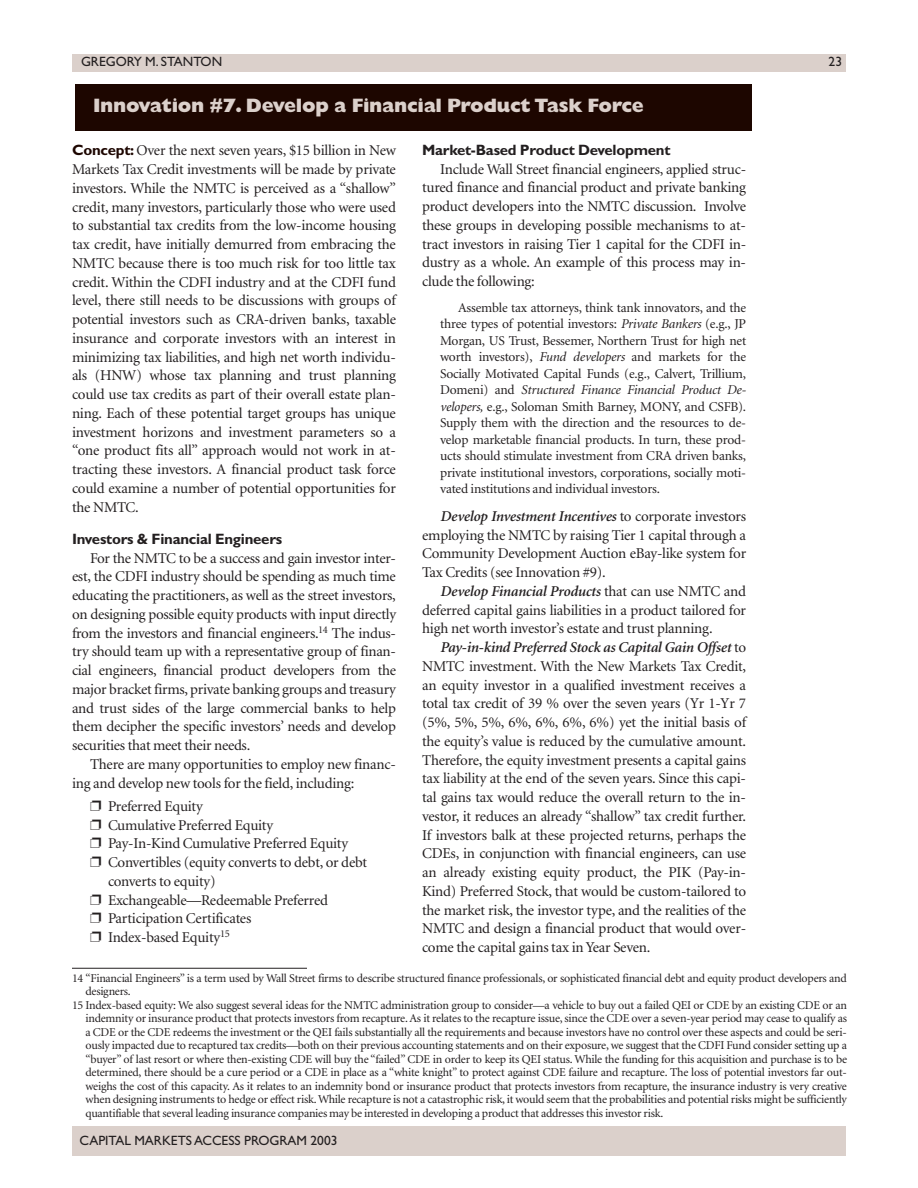
<style>
.page{position:relative;width:918px;height:1188px;background:#fff}
.page>*{position:absolute;margin:0;border:0;box-sizing:border-box;transform-origin:0 0}
.t1{font:800 19.5px "Gill Sans";letter-spacing:-.015em;color:#dbd0cb}
.t2{font:15px/18.8px "Minion";letter-spacing:-.015em;color:#231f20;text-align:justify}
.t3{font:700 15px "Gill Sans";letter-spacing:-.015em;color:#231f20}
.t4{font:13.5px/16.5px "Minion";letter-spacing:-.015em;color:#231f20;text-align:justify}
.t5{font:13.5px "Gill Sans";color:#231f20}
.t6{font:12px "Minion";letter-spacing:-.02em;color:#231f20}
.s1{font-family:"Gill Sans";font-weight:700;color:#1d0600}
.s2{font-style:italic}
.s3{font-weight:600;font-style:italic}
</style>
<div class="page">
<div style="left:72px;top:1126px;width:774px;height:30px;background:#dbd0cb"></div>
<div style="left:72px;top:54px;width:774px;height:18px;background:#dbd0cb"></div>
<div style="left:75px;top:84px;width:676px;height:46px;background:#1d0600"></div>
<hr style="left:72px;top:968px;width:235px;height:1px;background:#231f20">
<p class="t5" style="left:81px;top:57px;width:143px">GREGORY M. STANTON</p>
<p class="t5" style="left:829px;top:57px;width:15px">23</p>
<h1 class="t1" style="left:93px;top:98px;width:552px">Innovation #7. Develop a Financial Product Task Force</h1>
<p class="t2" style="left:72px;top:142px;width:326px"><span class="s1">Concept:</span> Over the next seven years, $15 billion in New Markets Tax Credit investments will be made by private investors. While the NMTC is perceived as a “shallow” credit, many investors, particularly those who were used to substantial tax credits from the low-income housing tax credit, have initially demurred from embracing the NMTC because there is too much risk for too little tax credit. Within the CDFI industry and at the CDFI fund level, there still needs to be discussions with groups of potential investors such as CRA-driven banks, taxable insurance and corporate investors with an interest in minimizing tax liabilities, and high net worth individu&shy;als (HNW) whose tax planning and trust planning could use tax credits as part of their overall estate plan&shy;ning. Each of these potential target groups has unique investment horizons and investment parameters so a “one product fits all” approach would not work in at&shy;tracting these investors. A financial product task force could examine a number of potential opportunities for the NMTC.</p>
<p class="t3" style="left:72px;top:534px;width:212px">Investors &amp; Financial Engineers</p>
<p class="t2" style="left:72px;top:550px;width:326px;text-indent:18px">For the NMTC to be a success and gain investor inter&shy;est, the CDFI industry should be spending as much time educating the practitioners, as well as the street investors, on designing possible equity products with input directly from the investors and financial engineers.<sup>14</sup> The indus&shy;try should team up with a representative group of finan&shy;cial engineers, financial product developers from the major bracket firms, private banking groups and treasury and trust sides of the large commercial banks to help them decipher the specific investors’ needs and develop securities that meet their needs.</p>
<p class="t2" style="left:72px;top:756px;width:325px;text-indent:18px">There are many opportunities to employ new financ&shy;ing and develop new tools for the field, including:</p>
<p class="t2" style="left:90px;top:798px;width:114px">❐ Preferred Equity</p>
<p class="t2" style="left:90px;top:817px;width:185px">❐ Cumulative Preferred Equity</p>
<p class="t2" style="left:90px;top:835px;width:260px">❐ Pay-In-Kind Cumulative Preferred Equity</p>
<p class="t2" style="left:90px;top:854px;width:279px">❐ Convertibles (equity converts to debt, or debt</p>
<p class="t2" style="left:108px;top:873px;width:109px">converts to equity)</p>
<p class="t2" style="left:90px;top:892px;width:240px">❐ Exchangeable—Redeemable Preferred</p>
<p class="t2" style="left:90px;top:910px;width:163px">❐ Participation Certificates</p>
<p class="t2" style="left:90px;top:929px;width:142px">❐ Index-based Equity<sup>15</sup></p>
<p class="t3" style="left:422px;top:145px;width:250px">Market-Based Product Development</p>
<p class="t2" style="left:422px;top:161px;width:326px;text-indent:18px">Include Wall Street financial engineers, applied struc&shy;tured finance and financial product and private banking product developers into the NMTC discussion. Involve these groups in developing possible mechanisms to at&shy;tract investors in raising Tier 1 capital for the CDFI in&shy;dustry as a whole. An example of this process may in&shy;clude the following:</p>
<p class="t4" style="left:440px;top:300px;width:308px;text-indent:18px">Assemble tax attorneys, think tank innovators, and the three types of potential investors: <span class="s2">Private Bankers</span> (e.g., JP Morgan, US Trust, Bessemer, Northern Trust for high net worth investors), <span class="s2">Fund developers</span> and markets for the Socially Motivated Capital Funds (e.g., Calvert, Trillium, Domeni) and <span class="s2">Structured Finance Financial Product De&shy;velopers,</span> e.g., Soloman Smith Barney, MONY, and CSFB).<br>Supply them with the direction and the resources to de&shy;velop marketable financial products. In turn, these prod&shy;ucts should stimulate investment from CRA driven banks, private institutional investors, corporations, socially moti&shy;vated institutions and individual investors.</p>
<p class="t2" style="left:422px;top:508px;width:326px;text-indent:18px"><span class="s3">Develop Investment Incentives</span> to corporate investors employing the NMTC by raising Tier 1 capital through a Community Development Auction eBay-like system for Tax Credits (see Innovation #9).</p>
<p class="t2" style="left:422px;top:583px;width:326px;text-indent:18px"><span class="s3">Develop Financial Products</span> that can use NMTC and deferred capital gains liabilities in a product tailored for high net worth investor’s estate and trust planning.</p>
<p class="t2" style="left:422px;top:639px;width:326px;text-indent:18px"><span class="s3">Pay-in-kind Preferred Stock as Capital Gain Offset</span> to NMTC investment. With the New Markets Tax Credit, an equity investor in a qualified investment receives a total tax credit of 39 % over the seven years (Yr 1-Yr 7 (5%, 5%, 5%, 6%, 6%, 6%, 6%) yet the initial basis of the equity’s value is reduced by the cumulative amount.<br>Therefore, the equity investment presents a capital gains tax liability at the end of the seven years. Since this capi&shy;tal gains tax would reduce the overall return to the in&shy;vestor, it reduces an already “shallow” tax credit further.<br>If investors balk at these projected returns, perhaps the CDEs, in conjunction with financial engineers, can use an already existing equity product, the PIK (Pay-in-Kind) Preferred Stock, that would be custom-tailored to the market risk, the investor type, and the realities of the NMTC and design a financial product that would over&shy;come the capital gains tax in Year Seven.</p>
<p class="t6" style="left:72px;top:973px;width:776px">14 “Financial Engineers” is a term used by Wall Street firms to describe structured finance professionals, or sophisticated financial debt and equity product developers and</p>
<p class="t6" style="left:86px;top:987px;width:47px">designers.</p>
<p class="t6" style="left:72px;top:1000px;width:776px">15 Index-based equity: We also suggest several ideas for the NMTC administration group to consider—a vehicle to buy out a failed QEI or CDE by an existing CDE or an</p>
<p class="t6" style="left:86px;top:1014px;width:763px">indemnity or insurance product that protects investors from recapture. As it relates to the recapture issue, since the CDE over a seven-year period may cease to qualify as</p>
<p class="t6" style="left:86px;top:1027px;width:763px">a CDE or the CDE redeems the investment or the QEI fails substantially all the requirements and because investors have no control over these aspects and could be seri-</p>
<p class="t6" style="left:86px;top:1041px;width:763px">ously impacted due to recaptured tax credits—both on their previous accounting statements and on their exposure, we suggest that the CDFI Fund consider setting up a</p>
<p class="t6" style="left:86px;top:1054px;width:763px">“buyer” of last resort or where then-existing CDE will buy the “failed” CDE in order to keep its QEI status. While the funding for this acquisition and purchase is to be</p>
<p class="t6" style="left:86px;top:1068px;width:763px">determined, there should be a cure period or a CDE in place as a “white knight” to protect against CDE failure and recapture. The loss of potential investors far out-</p>
<p class="t6" style="left:86px;top:1081px;width:763px">weighs the cost of this capacity. As it relates to an indemnity bond or insurance product that protects investors from recapture, the insurance industry is very creative</p>
<p class="t6" style="left:86px;top:1095px;width:763px">when designing instruments to hedge or effect risk. While recapture is not a catastrophic risk, it would seem that the probabilities and potential risks might be sufficiently</p>
<p class="t6" style="left:86px;top:1108px;width:579px">quantifiable that several leading insurance companies may be interested in developing a product that addresses this investor risk.</p>
<p class="t5" style="left:79px;top:1135px;width:260px">CAPITAL MARKETS ACCESS PROGRAM 2003</p>
</div>
